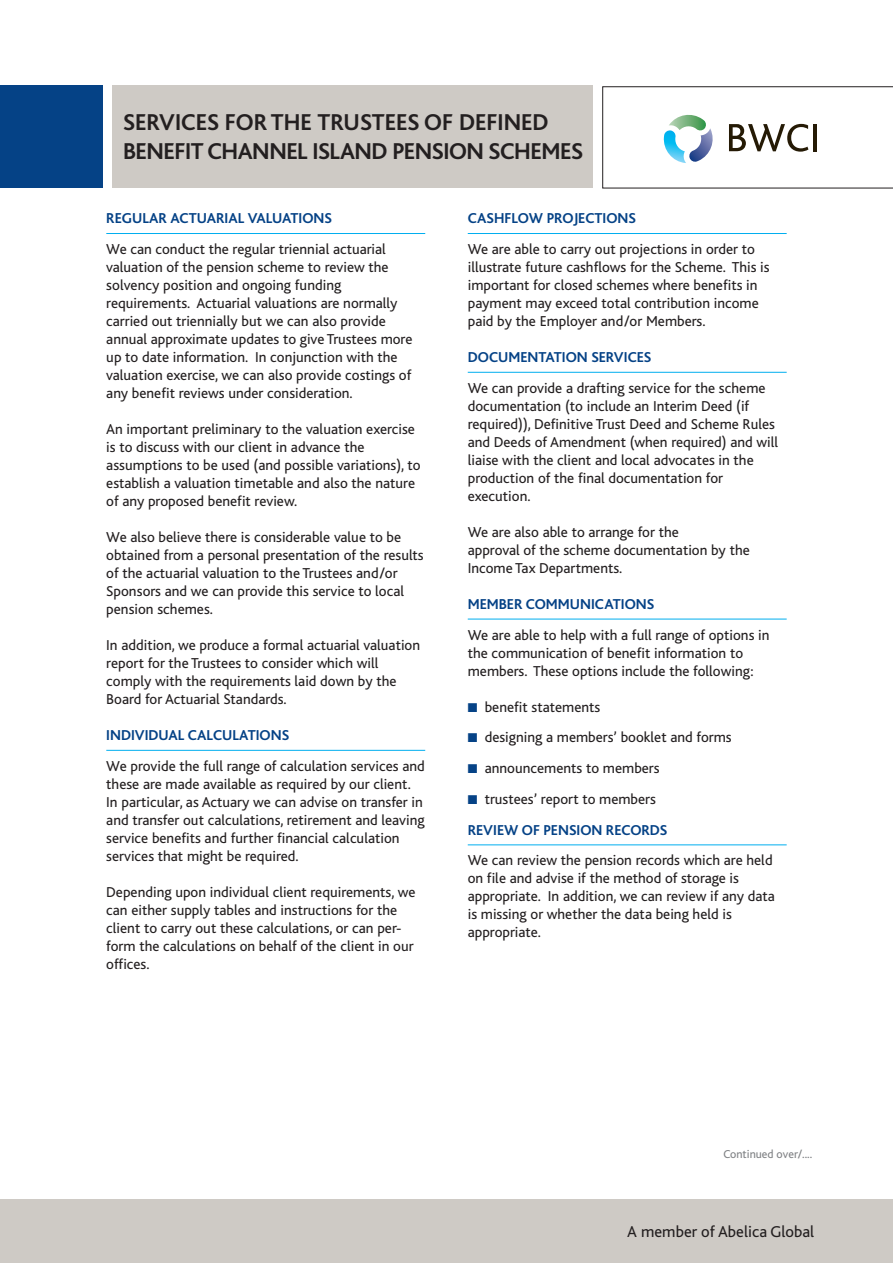
<style>
.page{position:relative;width:893px;height:1263px;background:#fff}
.page>*{position:absolute;margin:0;border:0;box-sizing:border-box;transform-origin:0 0}
.t1{font:700 24px/28.8px "Bliss";letter-spacing:-.02em;color:#231f20}
.t2{font:16.5px "Bliss";color:#231f20}
.t3{font:15px/18px "Bliss";color:#231f20}
.t4{font:700 15px "Bliss";color:#054286}
.t5{font:12px "Bliss";color:#808285}
.s1{color:#054286}
.s2{font-weight:700;color:#054286}
</style>
<div class="page">
<hr style="left:468px;top:233px;width:319px;height:1px;background:#00aeef">
<hr style="left:468px;top:372px;width:319px;height:1px;background:#00aeef">
<hr style="left:468px;top:619px;width:319px;height:1px;background:#00aeef">
<hr style="left:468px;top:844px;width:319px;height:1px;background:#00aeef">
<div style="left:113px;top:86px;width:480px;height:102px;background:#cecac5"></div>
<div style="left:0;top:1199px;width:893px;height:64px;background:#cecac5"></div>
<svg style="left:602px;top:86px;width:291px;height:102px"></svg>
<div style="left:0;top:86px;width:102px;height:102px;background:#054286"></div>
<hr style="left:106px;top:233px;width:319px;height:1px;background:#00aeef">
<hr style="left:106px;top:750px;width:319px;height:1px;background:#00aeef">
<h1 class="t1" style="left:123px;top:110px;width:461px">SERVICES FOR THE TRUSTEES OF DEFINED<br>BENEFIT CHANNEL ISLAND PENSION SCHEMES</h1>
<p class="t4" style="left:106px;top:213px;width:227px">REGULAR ACTUARIAL VALUATIONS</p>
<p class="t3" style="left:106px;top:241px;width:308px">We can conduct the regular triennial actuarial valuation of the pension scheme to review the solvency position and ongoing funding requirements. Actuarial valuations are normally carried out triennially but we can also provide annual approximate updates to give Trustees more up to date information. In conjunction with the valuation exercise, we can also provide costings of any benefit reviews under consideration.</p>
<p class="t3" style="left:106px;top:421px;width:316px">An important preliminary to the valuation exercise is to discuss with our client in advance the assumptions to be used (and possible variations), to establish a valuation timetable and also the nature of any proposed benefit review.</p>
<p class="t3" style="left:106px;top:529px;width:319px">We also believe there is considerable value to be obtained from a personal presentation of the results of the actuarial valuation to the Trustees and/or Sponsors and we can provide this service to local pension schemes.</p>
<p class="t3" style="left:106px;top:637px;width:315px">In addition, we produce a formal actuarial valuation report for the Trustees to consider which will comply with the requirements laid down by the Board for Actuarial Standards.</p>
<p class="t4" style="left:106px;top:729px;width:184px">INDIVIDUAL CALCULATIONS</p>
<p class="t3" style="left:106px;top:758px;width:320px">We provide the full range of calculation services and these are made available as required by our client.<br>In particular, as Actuary we can advise on transfer in and transfer out calculations, retirement and leaving service benefits and further financial calculation services that might be required.</p>
<p class="t3" style="left:106px;top:884px;width:311px">Depending upon individual client requirements, we can either supply tables and instructions for the client to carry out these calculations, or can per&shy;form the calculations on behalf of the client in our offices.</p>
<p class="t4" style="left:468px;top:213px;width:170px">CASHFLOW PROJECTIONS</p>
<p class="t3" style="left:468px;top:241px;width:303px">We are able to carry out projections in order to illustrate future cashflows for the Scheme. This is important for closed schemes where benefits in payment may exceed total contribution income paid by the Employer and/or Members.</p>
<p class="t4" style="left:468px;top:351px;width:185px">DOCUMENTATION SERVICES</p>
<p class="t3" style="left:468px;top:380px;width:312px">We can provide a drafting service for the scheme documentation (to include an Interim Deed (if required)), Definitive Trust Deed and Scheme Rules and Deeds of Amendment (when required) and will liaise with the client and local advocates in the production of the final documentation for execution.</p>
<p class="t3" style="left:468px;top:524px;width:284px">We are also able to arrange for the<br>approval of the scheme documentation by the<br>Income Tax Departments.</p>
<p class="t4" style="left:468px;top:598px;width:188px">MEMBER COMMUNICATIONS</p>
<p class="t3" style="left:468px;top:627px;width:303px">We are able to help with a full range of options in the communication of benefit information to members. These options include the following:</p>
<p class="t3" style="left:468px;top:699px;width:134px"><span class="s1">■</span> benefit statements</p>
<p class="t3" style="left:468px;top:730px;width:265px"><span class="s1">■</span> designing a members’ booklet and forms</p>
<p class="t3" style="left:468px;top:760px;width:193px"><span class="s1">■</span> announcements to members</p>
<p class="t3" style="left:468px;top:785px;width:201px;line-height:30.8px"><span class="s1">■</span> trustees’ report to members<br><span class="s2">REVIEW OF PENSION RECORDS</span></p>
<p class="t3" style="left:468px;top:853px;width:309px">We can review the pension records which are held on file and advise if the method of storage is appropriate. In addition, we can review if any data is missing or whether the data being held is appropriate.</p>
<p class="t5" style="left:723px;top:1149px;width:90px">Continued over/....</p>
<p class="t2" style="left:627px;top:1225px;width:189px">A member of Abelica Global</p>
</div>
